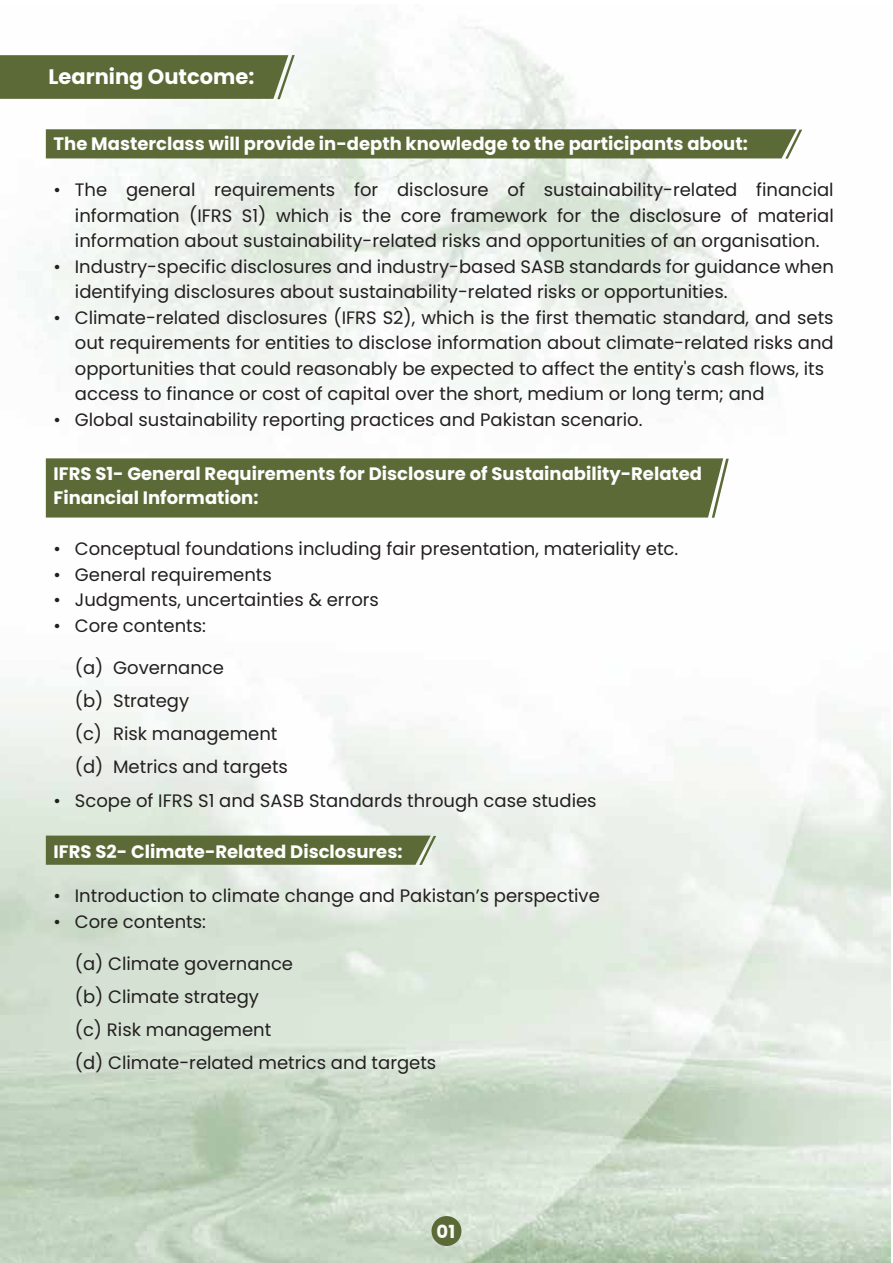
<style>
.page{position:relative;width:893px;height:1263px;background:#fff}
.page>*{position:absolute;margin:0;border:0;box-sizing:border-box;transform-origin:0 0}
.t1{font:700 21px "Poppins";color:#fff}
.t2{font:18px/25.5px "Poppins";color:#231f20}
.t3{font:700 18px/24px "Poppins";color:#fefefe}
.t4{font:700 18px "Poppins";color:#fefffe}
.t5{font:700 18px "Poppins";color:#fff}
.t6{font:700 18px "Poppins";color:#f8fbf9}
</style>
<div class="page">
<img style="left:1px;top:20px;width:890px;height:1243px">
<svg style="left:46px;top:129px;width:756px;height:30px;background:#626f3e"></svg>
<div style="left:46px;top:458px;width:683px;height:60px;background:#5c6a37"></div>
<svg style="left:46px;top:835px;width:390px;height:30px;background:#637040"></svg>
<svg style="left:0;top:55px;width:295px;height:44px;background:#63703f"></svg>
<div style="left:431px;top:1216px;width:30px;height:30px;background:#5c6a37;border-radius:50%"></div>
<p class="t1" style="left:48px;top:64px;width:207px">Learning Outcome:</p>
<p class="t4" style="left:54px;top:133px;width:696px">The Masterclass will provide in-depth knowledge to the participants about:</p>
<p class="t2" style="left:75px;top:177px;width:760px;text-align:justify;text-indent:-21px">• The general requirements for disclosure of sustainability-related financial information (IFRS S1) which is the core framework for the disclosure of material information about sustainability-related risks and opportunities of an organisation.</p>
<p class="t2" style="left:75px;top:254px;width:760px;text-indent:-21px">• Industry-specific disclosures and industry-based SASB standards for guidance when identifying disclosures about sustainability-related risks or opportunities.</p>
<p class="t2" style="left:75px;top:305px;width:760px;text-indent:-21px">• Climate-related disclosures (IFRS S2), which is the first thematic standard, and sets out requirements for entities to disclose information about climate-related risks and opportunities that could reasonably be expected to affect the entity's cash flows, its access to finance or cost of capital over the short, medium or long term; and</p>
<p class="t2" style="left:54px;top:407px;width:590px">• Global sustainability reporting practices and Pakistan scenario.</p>
<p class="t3" style="left:54px;top:462px;width:650px">IFRS S1- General Requirements for Disclosure of Sustainability-Related<br>Financial Information:</p>
<p class="t2" style="left:54px;top:536px;width:626px">• Conceptual foundations including fair presentation, materiality etc.</p>
<p class="t2" style="left:54px;top:562px;width:220px">• General requirements</p>
<p class="t2" style="left:54px;top:587px;width:327px">• Judgments, uncertainties &amp; errors</p>
<p class="t2" style="left:54px;top:613px;width:154px">• Core contents:</p>
<p class="t2" style="left:75px;top:651px;width:215px;line-height:33px">(a) Governance<br>(b) Strategy<br>(c) Risk management (d) Metrics and targets</p>
<p class="t2" style="left:54px;top:788px;width:544px">• Scope of IFRS S1 and SASB Standards through case studies</p>
<p class="t5" style="left:54px;top:841px;width:350px">IFRS S2- Climate-Related Disclosures:</p>
<p class="t2" style="left:54px;top:883px;width:548px">• Introduction to climate change and Pakistan’s perspective</p>
<p class="t2" style="left:54px;top:909px;width:154px">• Core contents:</p>
<p class="t2" style="left:75px;top:947px;width:363px;line-height:33px">(a) Climate governance<br>(b) Climate strategy<br>(c) Risk management<br>(d) Climate-related metrics and targets</p>
<p class="t6" style="left:437px;top:1221px;width:20px">01</p>
</div>
